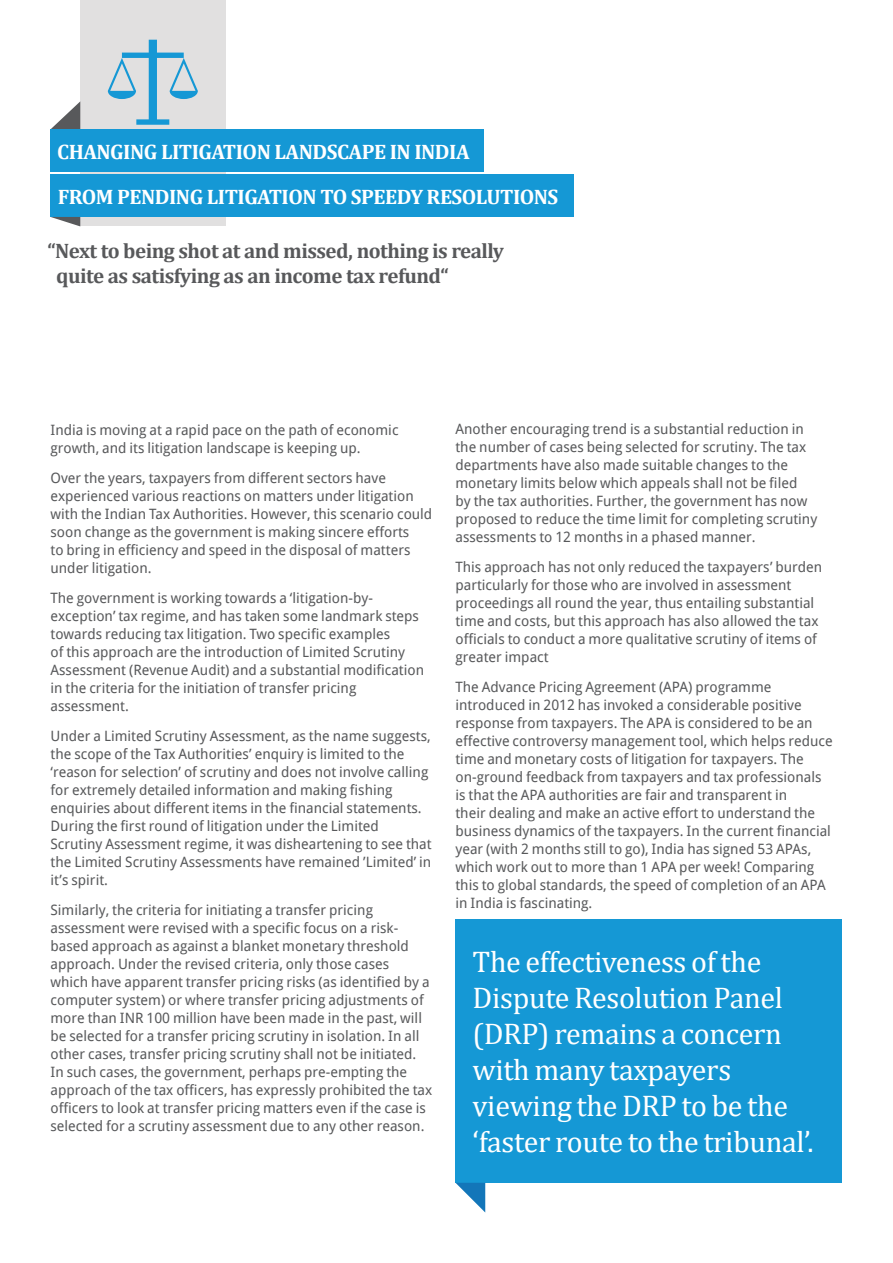
<style>
.page{position:relative;width:893px;height:1263px;background:#fff}
.page>*{position:absolute;margin:0;border:0;box-sizing:border-box;transform-origin:0 0}
.t1{font:30px/36px "Cambria";letter-spacing:-.01em;color:#fff}
.t2{font:700 21px/25.2px "Cambria";letter-spacing:-.025em;color:#58595b}
.t3{font:700 21px/45px "Cambria";letter-spacing:-.025em;color:#fff}
.t4{font:14.25px/18px "Droid Sans";color:#58595b}
</style>
<div class="page">
<div style="left:80px;top:0;width:145px;height:226px;background:#e1e0e0"></div>
<svg style="left:51px;top:101px;width:29px;height:28px"></svg>
<div style="left:51px;top:129px;width:433px;height:43px;background:#1598d5"></div>
<div style="left:51px;top:174px;width:523px;height:43px;background:#1598d5"></div>
<svg style="left:51px;top:217px;width:29px;height:9px"></svg>
<div style="left:455px;top:919px;width:387px;height:264px;background:#1598d5"></div>
<svg style="left:456px;top:1183px;width:29px;height:29px"></svg>
<svg style="left:108px;top:40px;width:90px;height:85px"></svg>
<h2 class="t3" style="left:57px;top:128px;width:503px">CHANGING LITIGATION LANDSCAPE IN INDIA<br>FROM PENDING LITIGATION TO SPEEDY RESOLUTIONS</h2>
<h2 class="t2" style="left:56px;top:238px;width:449px;text-indent:-9px">“Next to being shot at and missed, nothing is really quite as satisfying as an income tax refund“</h2>
<p class="t4" style="left:51px;top:420px;width:350px">India is moving at a rapid pace on the path of economic growth, and its litigation landscape is keeping up.</p>
<p class="t4" style="left:51px;top:468px;width:383px">Over the years, taxpayers from different sectors have experienced various reactions on matters under litigation with the Indian Tax Authorities. However, this scenario could soon change as the government is making sincere efforts<br>to bring in efficiency and speed in the disposal of matters under litigation.</p>
<p class="t4" style="left:51px;top:588px;width:375px">The government is working towards a ‘litigation-by&shy;exception’ tax regime, and has taken some landmark steps towards reducing tax litigation. Two specific examples<br>of this approach are the introduction of Limited Scrutiny Assessment (Revenue Audit) and a substantial modification in the criteria for the initiation of transfer pricing assessment.</p>
<p class="t4" style="left:51px;top:726px;width:383px">Under a Limited Scrutiny Assessment, as the name suggests, the scope of the Tax Authorities’ enquiry is limited to the ‘reason for selection’ of scrutiny and does not involve calling for extremely detailed information and making fishing enquiries about different items in the financial statements.<br>During the first round of litigation under the Limited Scrutiny Assessment regime, it was disheartening to see that the Limited Scrutiny Assessments have remained ’Limited’ in it’s spirit.</p>
<p class="t4" style="left:51px;top:900px;width:383px">Similarly, the criteria for initiating a transfer pricing assessment were revised with a specific focus on a risk&shy;based approach as against a blanket monetary threshold approach. Under the revised criteria, only those cases<br>which have apparent transfer pricing risks (as identified by a computer system) or where transfer pricing adjustments of more than INR 100 million have been made in the past, will be selected for a transfer pricing scrutiny in isolation. In all other cases, transfer pricing scrutiny shall not be initiated.<br>In such cases, the government, perhaps pre-empting the approach of the tax officers, has expressly prohibited the tax officers to look at transfer pricing matters even if the case is selected for a scrutiny assessment due to any other reason.</p>
<p class="t4" style="left:455px;top:420px;width:363px">Another encouraging trend is a substantial reduction in the number of cases being selected for scrutiny. The tax departments have also made suitable changes to the monetary limits below which appeals shall not be filed<br>by the tax authorities. Further, the government has now proposed to reduce the time limit for completing scrutiny assessments to 12 months in a phased manner.</p>
<p class="t4" style="left:455px;top:558px;width:368px">This approach has not only reduced the taxpayers’ burden particularly for those who are involved in assessment proceedings all round the year, thus entailing substantial time and costs, but this approach has also allowed the tax officials to conduct a more qualitative scrutiny of items of greater impact</p>
<p class="t4" style="left:455px;top:678px;width:379px">The Advance Pricing Agreement (APA) programme introduced in 2012 has invoked a considerable positive response from taxpayers. The APA is considered to be an effective controversy management tool, which helps reduce time and monetary costs of litigation for taxpayers. The on-ground feedback from taxpayers and tax professionals is that the APA authorities are fair and transparent in<br>their dealing and make an active effort to understand the business dynamics of the taxpayers. In the current financial year (with 2 months still to go), India has signed 53 APAs, which work out to more than 1 APA per week! Comparing this to global standards, the speed of completion of an APA in India is fascinating.</p>
<h1 class="t1" style="left:472px;top:943px;width:343px">The effectiveness of the<br>Dispute Resolution Panel (DRP) remains a concern with many taxpayers viewing the DRP to be the ‘faster route to the tribunal’.</h1>
</div>
